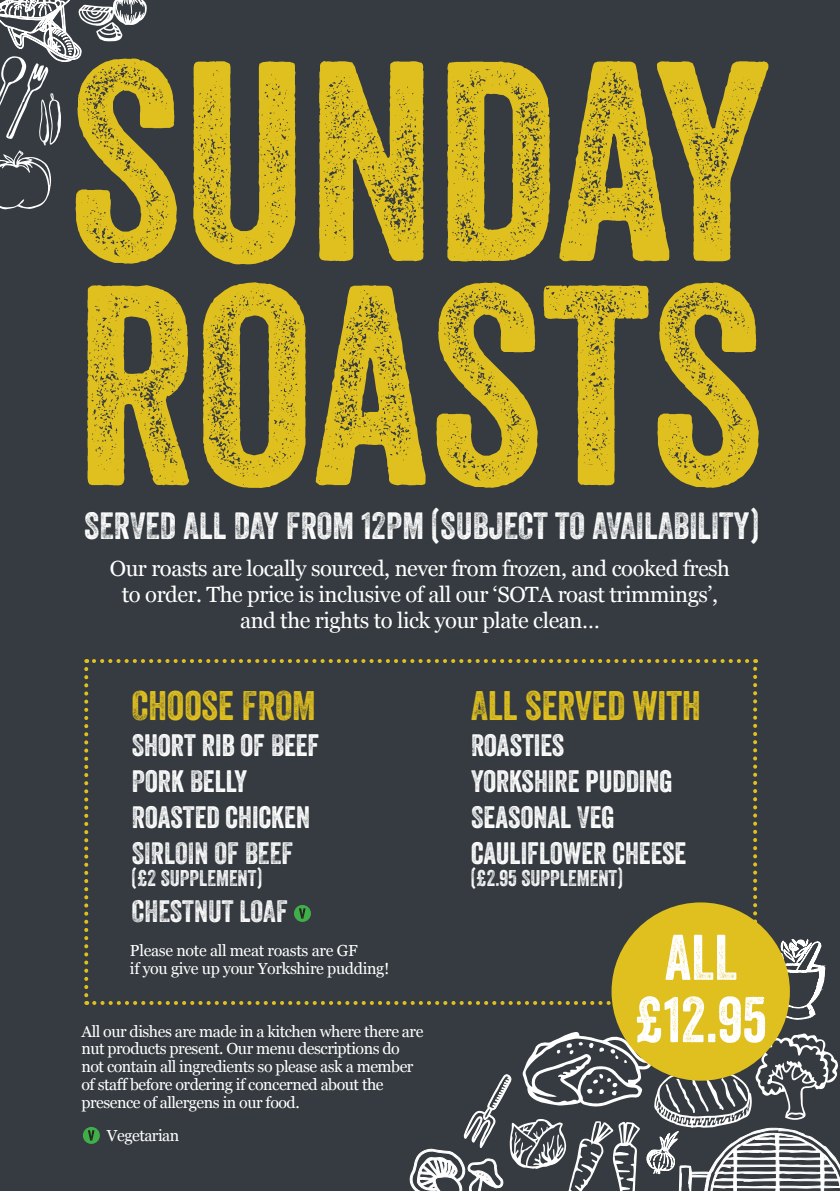
<style>
.page{position:relative;width:840px;height:1191px;background:#fff}
.page>*{position:absolute;margin:0;border:0;box-sizing:border-box;transform-origin:0 0}
.t1{font:275px/224px "Veneer Two";color:#e0c01f}
.t2{font:62.2px/62.2px "Veneer";color:#fff;text-align:center}
.t3{font:40px "Veneer Two";color:#e0c01f}
.t4{font:36.8px "Veneer Two";color:#fff}
.t5{font:30px/36px "Veneer Two";color:#fff}
.t6{font:22px/26px "Georgia";letter-spacing:-.02em;color:#fff;text-align:center}
.t7{font:22px "Veneer Two";color:#fff}
.t8{font:16px/17.8px "Georgia";letter-spacing:-.03em;color:#fff}
</style>
<div class="page">
<div style="left:0;top:0;width:839px;height:1191px;background:#353b40"></div>
<svg style="left:84px;top:669px;width:4px;height:336px"></svg>
<svg style="left:94px;top:1001px;width:517px;height:4px"></svg>
<svg style="left:753px;top:659px;width:3px;height:262px"></svg>
<svg style="left:86px;top:659px;width:660px;height:4px"></svg>
<div style="left:294px;top:905px;width:17px;height:17px;background:#40ae49;border-radius:50%"></div>
<svg style="left:299px;top:908px;width:6px;height:10px"></svg>
<svg style="left:770px;top:935px;width:56px;height:84px"></svg>
<svg style="left:409px;top:1031px;width:430px;height:160px"></svg>
<svg style="left:0;top:0;width:147px;height:209px"></svg>
<div style="left:611px;top:902px;width:178px;height:178px;background:#e0c01f;border-radius:50%"></div>
<div style="left:83px;top:1126px;width:17px;height:17px;background:#40ae49;border-radius:50%"></div>
<svg style="left:88px;top:1130px;width:6px;height:10px"></svg>
<h1 class="t1" style="left:68px;top:48px;width:703px">SUNDAY<br>ROASTS</h1>
<h3 class="t4" style="left:84px;top:503px;width:675px">SERVED ALL DAY FROM 12PM (SUBJECT TO AVAILABILITY)</h3>
<h3 class="t6" style="left:110px;top:554px;width:621px">Our roasts are locally sourced, never from frozen, and cooked fresh to order. The price is inclusive of all our ‘SOTA roast trimmings’, and the rights to lick your plate clean…</h3>
<h3 class="t3" style="left:132px;top:681px;width:185px">CHOOSE FROM</h3>
<h3 class="t5" style="left:132px;top:727px;width:189px">SHORT RIB OF BEEF<br>PORK BELLY<br>ROASTED CHICKEN<br>SIRLOIN OF BEEF</h3>
<h3 class="t7" style="left:132px;top:864px;width:131px">(£2 SUPPLEMENT)</h3>
<h3 class="t5" style="left:132px;top:893px;width:157px">CHESTNUT LOAF</h3>
<p class="t8" style="left:130px;top:940px;width:261px">Please note all meat roasts are GF<br>if you give up your Yorkshire pudding!</p>
<p class="t8" style="left:81px;top:1021px;width:343px">All our dishes are made in a kitchen where there are nut products present. Our menu descriptions do not contain all ingredients so please ask a member of staff before ordering if concerned about the presence of allergens in our food.</p>
<p class="t8" style="left:107px;top:1126px;width:74px">Vegetarian</p>
<h3 class="t3" style="left:471px;top:681px;width:231px">ALL SERVED WITH</h3>
<h3 class="t5" style="left:471px;top:727px;width:217px">ROASTIES<br>YORKSHIRE PUDDING<br>SEASONAL VEG<br>CAULIFLOWER CHEESE</h3>
<h3 class="t7" style="left:471px;top:864px;width:153px">(£2.95 SUPPLEMENT)</h3>
<h2 class="t2" style="left:634px;top:926px;width:133px">ALL £12.95</h2>
</div>
